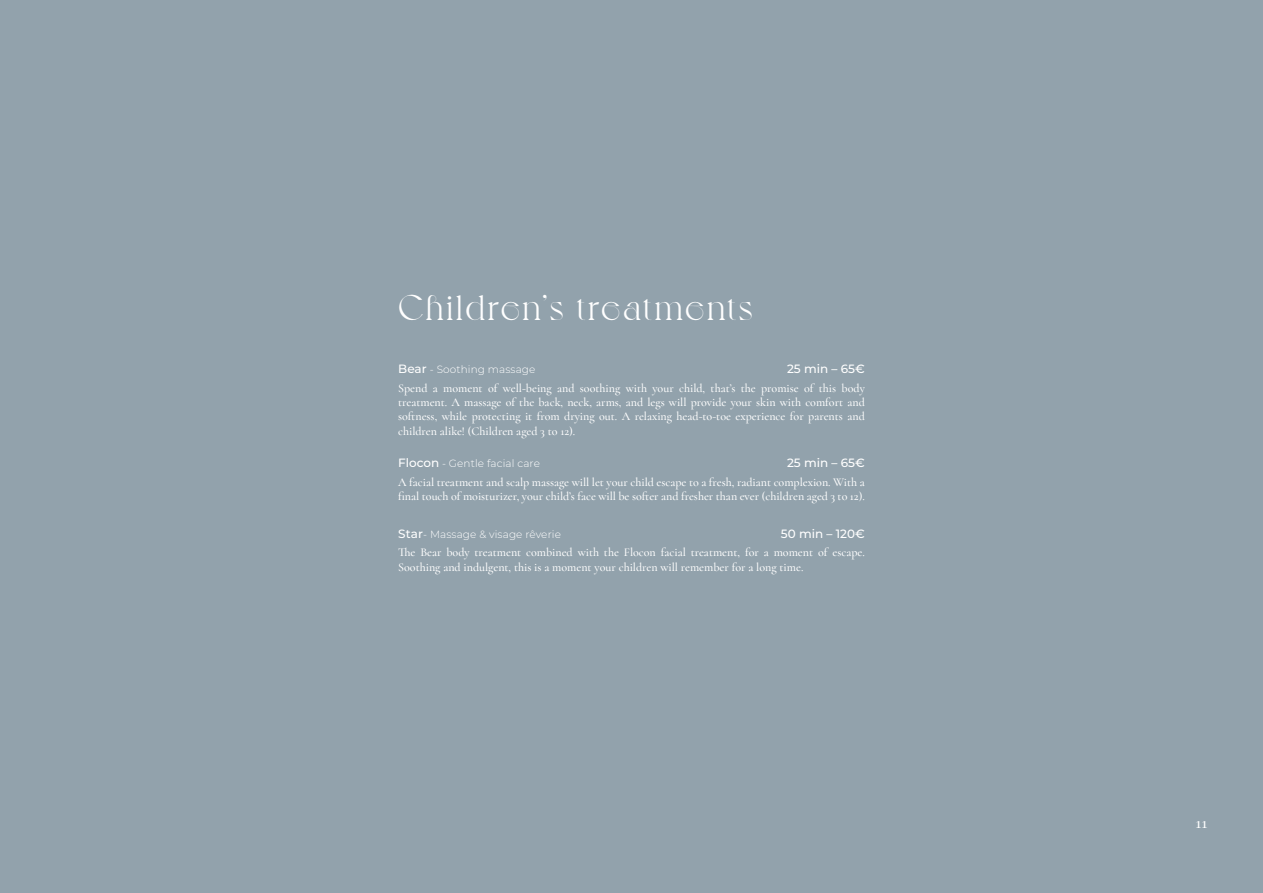
<style>
.page{position:relative;width:1263px;height:893px;background:#92a2ac}
.page>*{position:absolute;margin:0;border:0;box-sizing:border-box;transform-origin:0 0}
.t1{font:36px "Voyage";letter-spacing:.07em;color:#fff}
.t2{font:500 18px "Cormorant";color:#fff}
.t3{font:500 12px/14.4px "Cormorant";color:#fff}
.t4{font:500 12px "Montserrat";color:#fff}
.t5{font:300 10.5px "Montserrat";letter-spacing:.01em;color:#fff}
.s1{font-weight:500;font-size:12px}
</style>
<div class="page">
<h1 class="t1" style="left:398px;top:285px;width:356px">Children’s treatments</h1>
<p class="t5" style="left:398px;top:362px;width:139px"><span class="s1">Bear</span> - Soothing massage</p>
<p class="t4" style="left:787px;top:360px;width:79px">25 min – 65€</p>
<p class="t3" style="left:398px;top:381px;width:468px;text-align:justify">Spend a moment of well-being and soothing with your child, that’s the promise of this body treatment. A massage of the back, neck, arms, and legs will provide your skin with comfort and softness, while protecting it from drying out. A relaxing head-to-toe experience for parents and children alike! (Children aged 3 to 12).</p>
<p class="t5" style="left:398px;top:456px;width:143px"><span class="s1">Flocon</span> - Gentle facial care</p>
<p class="t4" style="left:787px;top:455px;width:79px">25 min – 65€</p>
<p class="t3" style="left:398px;top:475px;width:468px">A facial treatment and scalp massage will let your child escape to a fresh, radiant complexion. With a final touch of moisturizer, your child’s face will be softer and fresher than ever (children aged 3 to 12).</p>
<p class="t5" style="left:398px;top:527px;width:164px"><span class="s1">Star</span>- Massage &amp; visage rêverie</p>
<p class="t4" style="left:781px;top:525px;width:85px">50 min – 120€</p>
<p class="t3" style="left:398px;top:545px;width:468px">The Bear body treatment combined with the Flocon facial treatment, for a moment of escape.<br>Soothing and indulgent, this is a moment your children will remember for a long time.</p>
<h2 class="t2" style="left:1195px;top:812px;width:13px">11</h2>
</div>
